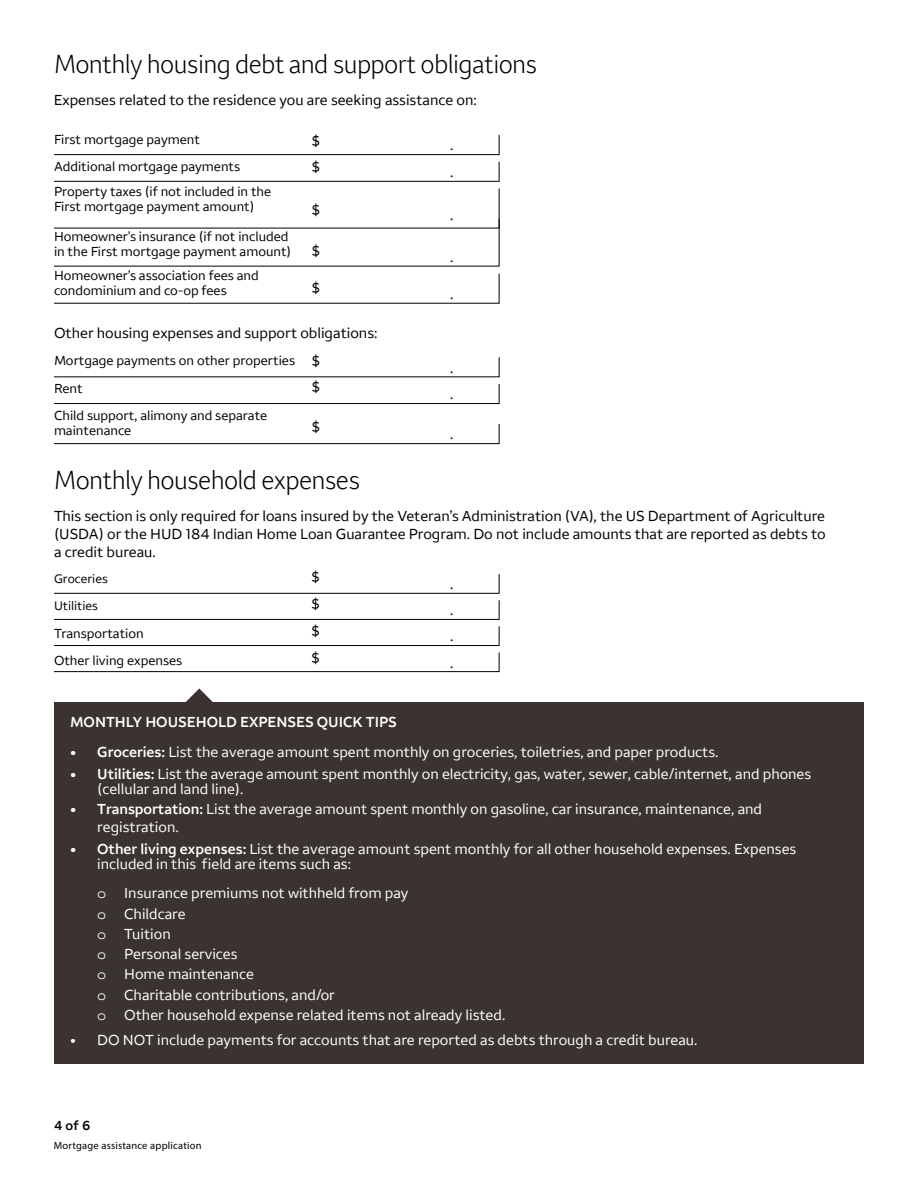
<style>
.page{position:relative;width:918px;height:1188px;background:#fff}
.page>*{position:absolute;margin:0;border:0;box-sizing:border-box;transform-origin:0 0}
.t1{font:27px "Wells Fargo Sans Display";color:#000}
.t2{font:15px/15px "Wells Fargo Sans";color:#fff}
.t3{font:15px/18px "Wells Fargo Sans";color:#000;text-align:justify}
.t4{font:600 15px "Wells Fargo Sans";color:#fff}
.t5{font:13.5px/15px "Wells Fargo Sans";color:#000}
.t6{font:600 13.5px "Wells Fargo Sans";color:#000}
.t7{font:12.75px "Wells Fargo Sans";color:#000}
.t8{font:10.5px "Myriad Pro";letter-spacing:.02em;color:#000}
.s1{font-size:15px}
.s2{font-weight:600}
.s3{font-family:"Courier Std"}
</style>
<div class="page">
<div style="left:54px;top:702px;width:810px;height:362px;background:#3b3331"></div>
<svg style="left:54px;top:135px;width:446px;height:20px"></svg>
<svg style="left:54px;top:161px;width:446px;height:21px"></svg>
<svg style="left:54px;top:188px;width:446px;height:79px"></svg>
<svg style="left:54px;top:273px;width:446px;height:31px"></svg>
<svg style="left:54px;top:357px;width:446px;height:47px"></svg>
<svg style="left:54px;top:424px;width:446px;height:20px"></svg>
<svg style="left:54px;top:574px;width:446px;height:46px"></svg>
<svg style="left:54px;top:626px;width:446px;height:20px"></svg>
<svg style="left:54px;top:652px;width:446px;height:20px"></svg>
<svg style="left:186px;top:688px;width:27px;height:14px"></svg>
<h2 class="t1" style="left:54px;top:48px;width:485px">Monthly housing debt and support obligations</h2>
<h3 class="t3" style="left:54px;top:91px;width:425px">Expenses related to the residence you are seeking assistance on:</h3>
<p class="t5" style="left:54px;top:132px;width:147px">First mortgage payment</p>
<p class="t3" style="left:312px;top:132px;width:10px">$</p>
<p class="t3" style="left:450px;top:136px;width:5px">.</p>
<p class="t5" style="left:54px;top:159px;width:188px">Additional mortgage payments</p>
<p class="t3" style="left:312px;top:158px;width:10px">$</p>
<p class="t3" style="left:450px;top:163px;width:5px">.</p>
<p class="t5" style="left:54px;top:184px;width:219px">Property taxes (if not included in the<br>First mortgage payment amount)</p>
<p class="t3" style="left:312px;top:201px;width:10px">$</p>
<p class="t5" style="left:54px;top:229px;width:239px">Homeowner’s insurance (if not included in the First mortgage payment amount)</p>
<p class="t3" style="left:312px;top:242px;width:10px">$</p>
<p class="t5" style="left:54px;top:268px;width:206px">Homeowner’s association fees and condominium and co-op fees</p>
<p class="t3" style="left:312px;top:279px;width:10px">$</p>
<h3 class="t3" style="left:54px;top:324px;width:325px">Other housing expenses and support obligations:</h3>
<p class="t5" style="left:54px;top:352px;width:268px">Mortgage payments on other properties <span class="s1">$</span></p>
<p class="t5" style="left:54px;top:381px;width:30px">Rent</p>
<p class="t3" style="left:312px;top:378px;width:10px">$</p>
<p class="t5" style="left:54px;top:408px;width:215px">Child support, alimony and separate maintenance</p>
<p class="t3" style="left:312px;top:418px;width:10px">$</p>
<p class="t3" style="left:450px;top:206px;width:5px">.</p>
<p class="t3" style="left:450px;top:248px;width:5px">.</p>
<p class="t3" style="left:450px;top:285px;width:5px">.</p>
<p class="t3" style="left:450px;top:359px;width:5px">.</p>
<p class="t3" style="left:450px;top:385px;width:5px">.</p>
<p class="t3" style="left:450px;top:425px;width:5px">.</p>
<h2 class="t1" style="left:54px;top:464px;width:307px">Monthly household expenses</h2>
<p class="t3" style="left:54px;top:507px;width:773px">This section is only required for loans insured by the Veteran’s Administration (VA), the US Department of Agriculture (USDA) or the HUD 184 Indian Home Loan Guarantee Program. Do not include amounts that are reported as debts to a credit bureau.</p>
<p class="t7" style="left:54px;top:571px;width:55px">Groceries</p>
<p class="t3" style="left:311px;top:568px;width:10px">$</p>
<p class="t3" style="left:450px;top:575px;width:5px">.</p>
<p class="t7" style="left:54px;top:598px;width:45px">Utilities</p>
<p class="t3" style="left:311px;top:595px;width:10px">$</p>
<p class="t3" style="left:450px;top:601px;width:5px">.</p>
<p class="t5" style="left:54px;top:626px;width:91px">Transportation</p>
<p class="t3" style="left:311px;top:622px;width:10px">$</p>
<p class="t3" style="left:450px;top:627px;width:5px">.</p>
<p class="t5" style="left:54px;top:653px;width:130px">Other living expenses</p>
<p class="t3" style="left:311px;top:649px;width:10px">$</p>
<p class="t3" style="left:450px;top:654px;width:5px">.</p>
<h3 class="t4" style="left:70px;top:713px;width:328px">MONTHLY HOUSEHOLD EXPENSES QUICK TIPS</h3>
<p class="t2" style="left:70px;top:745px;width:650px"><span class="s2">• Groceries:</span> List the average amount spent monthly on groceries, toiletries, and paper products.</p>
<p class="t4" style="left:70px;top:765px;width:8px">•</p>
<p class="t2" style="left:97px;top:767px;width:716px"><span class="s2">Utilities:</span> List the average amount spent monthly on electricity, gas, water, sewer, cable/internet, and phones (cellular and land line).</p>
<p class="t4" style="left:70px;top:800px;width:8px">•</p>
<p class="t2" style="left:97px;top:800px;width:666px;line-height:18px"><span class="s2">Transportation:</span> List the average amount spent monthly on gasoline, car insurance, maintenance, and registration.</p>
<p class="t4" style="left:70px;top:840px;width:8px">•</p>
<p class="t2" style="left:97px;top:842px;width:701px"><span class="s2">Other living expenses:</span> List the average amount spent monthly for all other household expenses. Expenses included in this field are items such as:</p>
<p class="t2" style="left:97px;top:886px;width:313px"><span class="s3">o</span> Insurance premiums not withheld from pay</p>
<p class="t2" style="left:97px;top:906px;width:90px"><span class="s3">o</span> Childcare</p>
<p class="t2" style="left:97px;top:926px;width:75px"><span class="s3">o</span> Tuition</p>
<p class="t2" style="left:97px;top:947px;width:142px"><span class="s3">o</span> Personal services</p>
<p class="t2" style="left:97px;top:967px;width:158px"><span class="s3">o</span> Home maintenance</p>
<p class="t2" style="left:97px;top:987px;width:239px"><span class="s3">o</span> Charitable contributions, and/or</p>
<p class="t2" style="left:97px;top:1007px;width:410px"><span class="s3">o</span> Other household expense related items not already listed.</p>
<p class="t2" style="left:70px;top:1032px;width:629px">• DO NOT include payments for accounts that are reported as debts through a credit bureau.</p>
<p class="t6" style="left:54px;top:1117px;width:38px">4 of 6</p>
<p class="t8" style="left:54px;top:1139px;width:149px">Mortgage assistance application</p>
</div>
